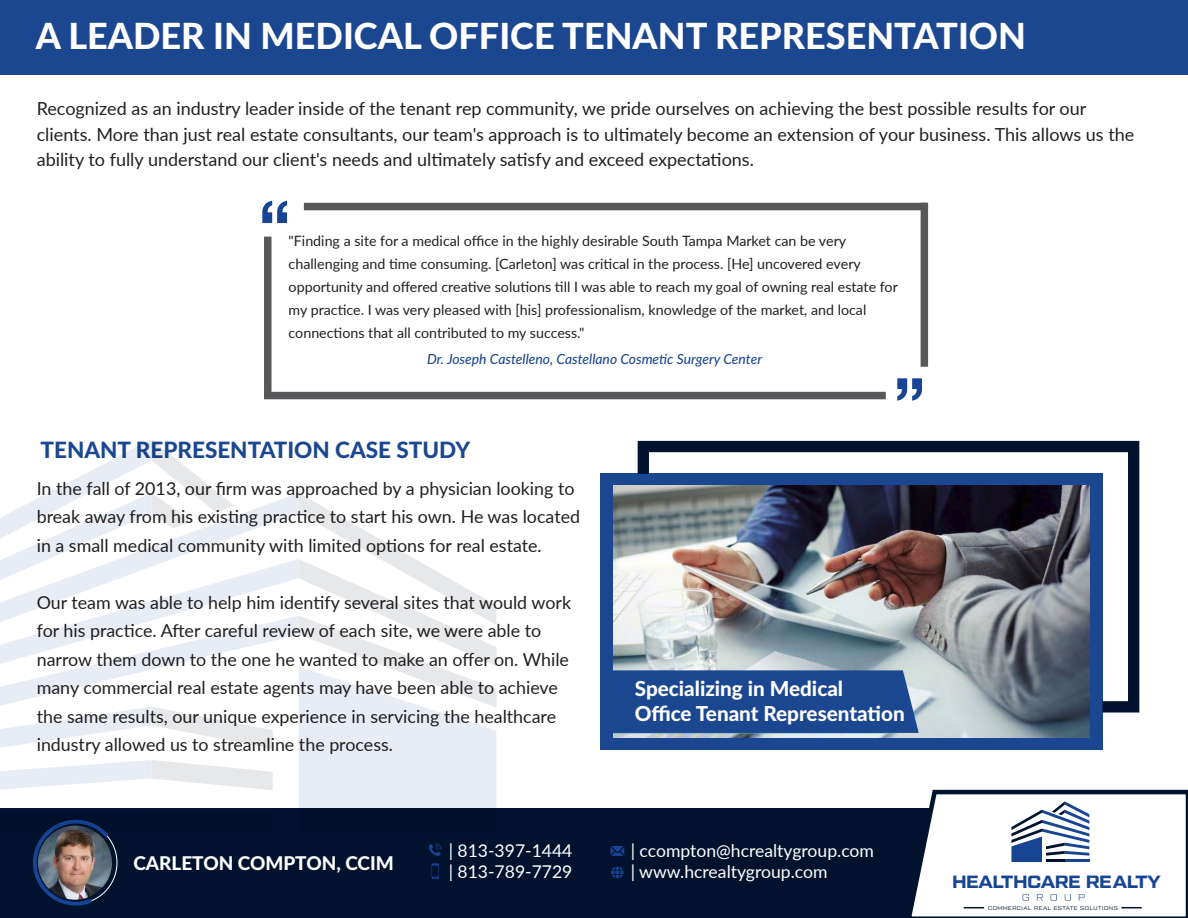
<style>
.page{position:relative;width:1188px;height:918px;background:#fff}
.page>*{position:absolute;margin:0;border:0;box-sizing:border-box;transform-origin:0 0}
.t1{font:800 36px "Lato";color:#fff}
.t2{font:800 22.5px "Lato";color:#1b4791}
.t3{font:800 20.7px/24.8px "Lato";color:#fff}
.t4{font:800 18.9px "Lato";color:#fff}
.t5{font:18px/25.5px "Lato";color:#231f20}
.t6{font:17.85px/28.5px "Lato";color:#231f20}
.t7{font:17.7px "Tactic Sans Bld";color:#174593}
.t8{font:17.55px/21.1px "Lato";color:#fff}
.t9{font:14.25px/23.1px "Lato";color:#231f20}
.t10{font:italic 500 13.95px "Lato";color:#1b4791}
.t11{font:5.25px "Tactic Sans";letter-spacing:.11em;color:#00122d}
</style>
<div class="page">
<div style="left:0;top:0;width:1188px;height:74px;background:#1b4791"></div>
<svg style="left:262px;top:201px;width:25px;height:22px"></svg>
<div style="left:304px;top:203px;width:622px;height:7px;background:#58585a"></div>
<div style="left:264px;top:392px;width:622px;height:7px;background:#58585a"></div>
<div style="left:264px;top:237px;width:8px;height:159px;background:#58585a"></div>
<div style="left:921px;top:203px;width:7px;height:164px;background:#58585a"></div>
<svg style="left:897px;top:378px;width:25px;height:23px"></svg>
<div style="left:600px;top:474px;width:502px;height:276px;background:#1b4791"></div>
<img style="left:613px;top:486px;width:476px;height:252px">
<img style="left:638px;top:441px;width:501px;height:272px">
<svg style="left:613px;top:670px;width:306px;height:63px"></svg>
<div style="left:0;top:808px;width:1188px;height:110px;background:#00122d"></div>
<svg style="left:610px;top:846px;width:14px;height:10px"></svg>
<svg style="left:611px;top:866px;width:13px;height:13px"></svg>
<svg style="left:911px;top:789px;width:277px;height:128px;background:#dce0e6"></svg>
<svg style="left:0;top:440px;width:496px;height:466px"></svg>
<h1 class="t1" style="left:36px;top:14px;width:992px">A LEADER IN MEDICAL OFFICE TENANT REPRESENTATION</h1>
<p class="t5" style="left:37px;top:95px;width:1099px">Recognized as an industry leader inside of the tenant rep community, we pride ourselves on achieving the best possible results for our clients. More than just real estate consultants, our team's approach is to ultimately become an extension of your business. This allows us the ability to fully understand our client's needs and ultimately satisfy and exceed expectations.</p>
<p class="t9" style="left:289px;top:229px;width:611px">"Finding a site for a medical office in the highly desirable South Tampa Market can be very challenging and time consuming. [Carleton] was critical in the process. [He] uncovered every opportunity and offered creative solutions till I was able to reach my goal of owning real estate for my practice. I was very pleased with [his] professionalism, knowledge of the market, and local connections that all contributed to my success."</p>
<p class="t10" style="left:427px;top:350px;width:337px">Dr. Joseph Castelleno, Castellano Cosmetic Surgery Center</p>
<p class="t2" style="left:41px;top:436px;width:431px">TENANT REPRESENTATION CASE STUDY</p>
<p class="t6" style="left:37px;top:473px;width:545px">In the fall of 2013, our firm was approached by a physician looking to break away from his existing practice to start his own. He was located in a small medical community with limited options for real estate.</p>
<p class="t6" style="left:37px;top:587px;width:536px">Our team was able to help him identify several sites that would work for his practice. After careful review of each site, we were able to narrow them down to the one he wanted to make an offer on. While many commercial real estate agents may have been able to achieve the same results, our unique experience in servicing the healthcare industry allowed us to streamline the process.</p>
<p class="t4" style="left:133px;top:852px;width:262px">CARLETON COMPTON, CCIM</p>
<p class="t8" style="left:449px;top:840px;width:125px">| 813-397-1444 | 813-789-7729</p>
<p class="t3" style="left:635px;top:676px;width:271px">Specializing in Medical<br>Office Tenant Representation</p>
<p class="t8" style="left:631px;top:840px;width:245px">| ccompton@hcrealtygroup.com | www.hcrealtygroup.com</p>
<p class="t7" style="left:952px;top:872px;width:210px">HEALTHCARE REALTY</p>
<p class="t11" style="left:988px;top:905px;width:131px">COMMERCIAL REAL ESTATE SOLUTIONS</p>
</div>
